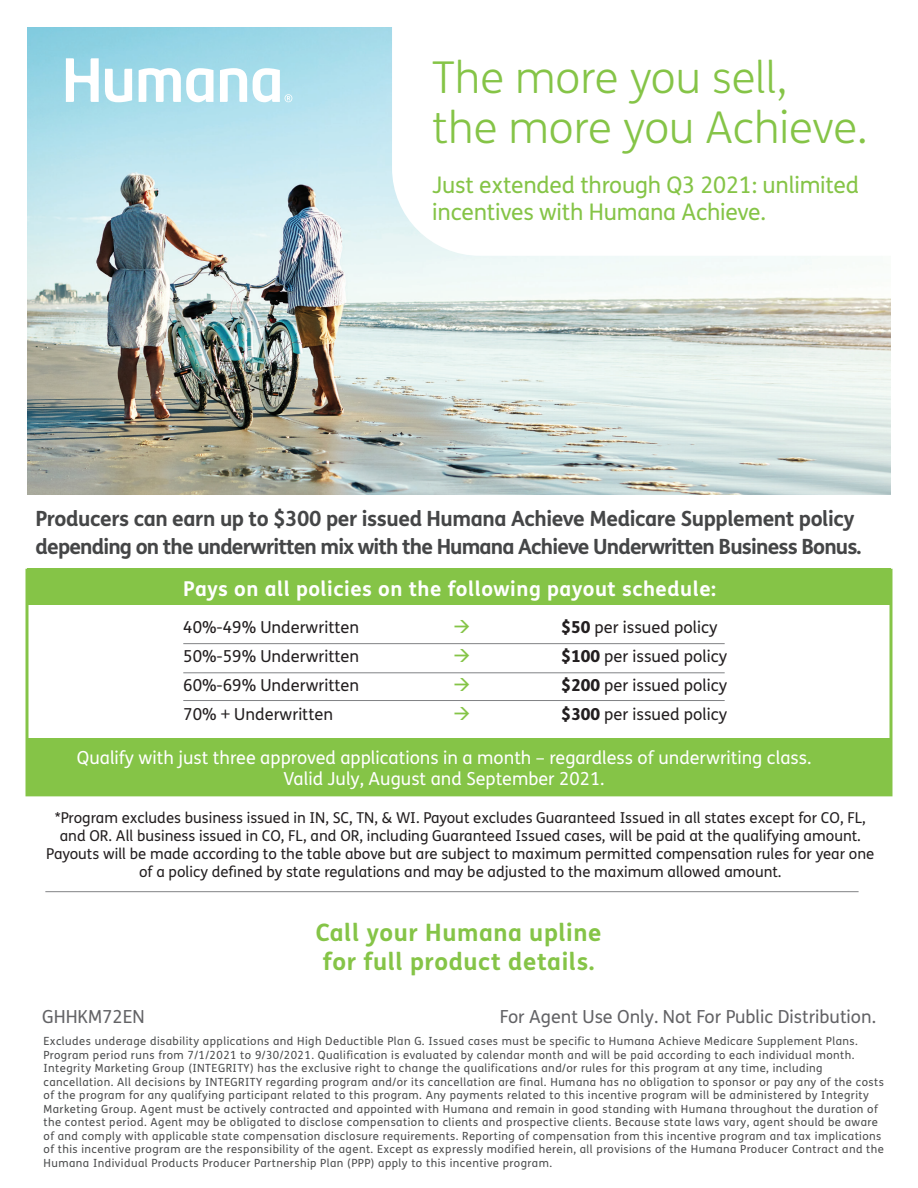
<style>
.page{position:relative;width:918px;height:1188px;background:#fff}
.page>*{position:absolute;margin:0;border:0;box-sizing:border-box;transform-origin:0 0}
.t1{font:300 43.8px/50.1px "FS Humana";color:#85c447}
.t2{font:700 24px/28.8px "FS Humana";letter-spacing:.025em;color:#85c447}
.t3{font:22.95px/27.5px "FS Humana";letter-spacing:-.01em;color:#85c447}
.t4{font:700 21px/28.2px "FS Humana";letter-spacing:-.04em;color:#454647}
.t5{font:700 20.55px "FS Humana";letter-spacing:.025em;color:#fff}
.t6{font:18px/21.6px "FS Humana";color:#fff;text-align:center}
.t7{font:18px "FS Humana";color:#636366}
.t8{font:16.5px "FS Humana";color:#231f20}
.t9{font:15px/18px "FS Humana";color:#231f20;text-align:center}
.t10{font:11.25px/13.5px "FS Humana";letter-spacing:.04em;color:#4b4c4d}
.s1{font-weight:800}
</style>
<div class="page">
<div style="left:27px;top:739px;width:864px;height:56px;background:#85c447"></div>
<div style="left:27px;top:568px;width:864px;height:37px;background:#85c447"></div>
<div style="left:26px;top:569px;width:866px;height:227px;border:3px solid #85c447"></div>
<img style="left:27px;top:27px;width:864px;height:468px">
<svg style="left:66px;top:58px;width:226px;height:44px"></svg>
<hr style="left:45px;top:891px;width:814px;height:1px;background:#818285">
<svg style="left:392px;top:27px;width:499px;height:229px"></svg>
<hr style="left:183px;top:643px;width:542px;height:1px;background:#818285">
<hr style="left:183px;top:672px;width:542px;height:1px;background:#818285">
<hr style="left:183px;top:700px;width:542px;height:1px;background:#818285">
<h1 class="t1" style="left:432px;top:51px;width:437px">The more you sell,<br>the more you Achieve.</h1>
<h3 class="t3" style="left:432px;top:170px;width:428px">Just extended through Q3 2021: unlimited incentives with Humana Achieve.</h3>
<h3 class="t4" style="left:36px;top:503px;width:828px">Producers can earn up to $300 per issued Humana Achieve Medicare Supplement policy depending on the underwritten mix with the Humana Achieve Underwritten Business Bonus.</h3>
<h3 class="t5" style="left:183px;top:573px;width:534px">Pays on all policies on the following payout schedule:</h3>
<h3 class="t8" style="left:183px;top:616px;width:177px">40%-49% Underwritten</h3>
<h3 class="t8" style="left:561px;top:616px;width:158px"><span class="s1">$50</span> per issued policy</h3>
<h3 class="t8" style="left:183px;top:645px;width:177px">50%-59% Underwritten</h3>
<h3 class="t8" style="left:561px;top:645px;width:167px"><span class="s1">$100</span> per issued policy</h3>
<h3 class="t8" style="left:183px;top:674px;width:177px">60%-69% Underwritten</h3>
<h3 class="t8" style="left:561px;top:674px;width:167px"><span class="s1">$200</span> per issued policy</h3>
<h3 class="t8" style="left:183px;top:703px;width:151px">70% + Underwritten</h3>
<h3 class="t8" style="left:561px;top:703px;width:167px"><span class="s1">$300</span> per issued policy</h3>
<h3 class="t6" style="left:77px;top:746px;width:736px">Qualify with just three approved applications in a month – regardless of underwriting class.<br>Valid July, August and September 2021.</h3>
<p class="t9" style="left:46px;top:808px;width:830px">*Program excludes business issued in IN, SC, TN, &amp; WI. Payout excludes Guaranteed Issued in all states except for CO, FL, and OR. All business issued in CO, FL, and OR, including Guaranteed Issued cases, will be paid at the qualifying amount.<br>Payouts will be made according to the table above but are subject to maximum permitted compensation rules for year one of a policy defined by state regulations and may be adjusted to the maximum allowed amount.</p>
<h2 class="t2" style="left:316px;top:917px;width:287px">Call your Humana upline for full product details.</h2>
<h3 class="t7" style="left:42px;top:1005px;width:104px">GHHKM72EN</h3>
<h3 class="t7" style="left:500px;top:1005px;width:378px">For Agent Use Only. Not For Public Distribution.</h3>
<p class="t10" style="left:44px;top:1034px;width:842px">Excludes underage disability applications and High Deductible Plan G. Issued cases must be specific to Humana Achieve Medicare Supplement Plans.<br>Program period runs from 7/1/2021 to 9/30/2021. Qualification is evaluated by calendar month and will be paid according to each individual month.<br>Integrity Marketing Group (INTEGRITY) has the exclusive right to change the qualifications and/or rules for this program at any time, including cancellation. All decisions by INTEGRITY regarding program and/or its cancellation are final. Humana has no obligation to sponsor or pay any of the costs of the program for any qualifying participant related to this program. Any payments related to this incentive program will be administered by Integrity Marketing Group. Agent must be actively contracted and appointed with Humana and remain in good standing with Humana throughout the duration of the contest period. Agent may be obligated to disclose compensation to clients and prospective clients. Because state laws vary, agent should be aware of and comply with applicable state compensation disclosure requirements. Reporting of compensation from this incentive program and tax implications of this incentive program are the responsibility of the agent. Except as expressly modified herein, all provisions of the Humana Producer Contract and the Humana Individual Products Producer Partnership Plan (PPP) apply to this incentive program.</p>
</div>
